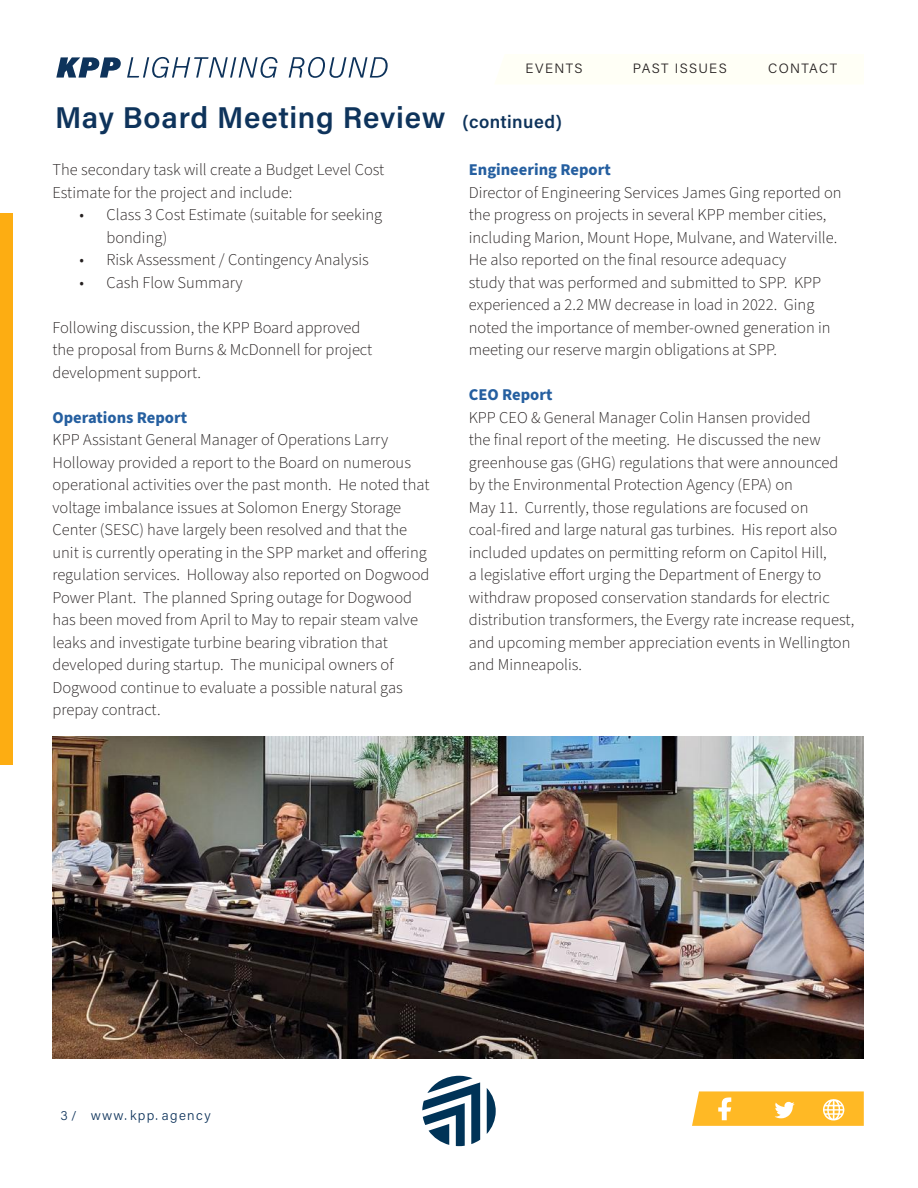
<style>
.page{position:relative;width:918px;height:1188px;background:#fff}
.page>*{position:absolute;margin:0;border:0;box-sizing:border-box;transform-origin:0 0}
.t1{font:600 30px "Acumin Pro";letter-spacing:.025em;color:#0e335b}
.t2{font:300 16.5px/22.5px "Source Sans Pro";color:#241f1f}
.t3{font:700 16.5px "Source Sans Pro";color:#255fa0}
.t4{font:300 13.5px "Acumin Pro";letter-spacing:.105em;color:#241f1f}
.t5{font:300 13.5px "Acumin Pro";letter-spacing:.1em;color:#0e335b}
.t6{font:300 12.75px "Acumin Pro";color:#0e335b}
.s1{font-size:18px}
</style>
<div class="page">
<div style="left:0;top:213px;width:12px;height:552px;background:#fdad12"></div>
<svg style="left:692px;top:1091px;width:172px;height:35px;background:#ffc242"></svg>
<svg style="left:56px;top:57px;width:65px;height:21px"></svg>
<svg style="left:127px;top:57px;width:151px;height:21px"></svg>
<svg style="left:289px;top:57px;width:99px;height:21px"></svg>
<svg style="left:422px;top:1076px;width:58px;height:70px"></svg>
<svg style="left:487px;top:1088px;width:9px;height:46px"></svg>
<img style="left:52px;top:737px;width:812px;height:322px">
<p class="t4" style="left:525px;top:59px;width:59px">EVENTS</p>
<p class="t4" style="left:633px;top:59px;width:95px">PAST ISSUES</p>
<p class="t4" style="left:768px;top:59px;width:71px">CONTACT</p>
<h1 class="t1" style="left:55px;top:96px;width:508px">May Board Meeting Review <span class="s1">(continued)</span></h1>
<p class="t2" style="left:52px;top:159px;width:333px">The secondary task will create a Budget Level Cost<br>Estimate for the project and include:</p>
<p class="t2" style="left:106px;top:204px;width:277px;text-indent:-27px">• Class 3 Cost Estimate (suitable for seeking bonding)</p>
<p class="t2" style="left:79px;top:249px;width:291px">• Risk Assessment / Contingency Analysis</p>
<p class="t2" style="left:79px;top:272px;width:165px">• Cash Flow Summary</p>
<p class="t2" style="left:52px;top:317px;width:321px">Following discussion, the KPP Board approved the proposal from Burns &amp; McDonnell for project development support.</p>
<p class="t3" style="left:52px;top:406px;width:136px">Operations Report</p>
<p class="t2" style="left:52px;top:429px;width:379px">KPP Assistant General Manager of Operations Larry Holloway provided a report to the Board on numerous operational activities over the past month. He noted that voltage imbalance issues at Solomon Energy Storage Center (SESC) have largely been resolved and that the unit is currently operating in the SPP market and offering regulation services. Holloway also reported on Dogwood Power Plant. The planned Spring outage for Dogwood has been moved from April to May to repair steam valve leaks and investigate turbine bearing vibration that developed during startup. The municipal owners of Dogwood continue to evaluate a possible natural gas prepay contract.</p>
<p class="t3" style="left:469px;top:159px;width:144px">Engineering Report</p>
<p class="t2" style="left:469px;top:182px;width:374px">Director of Engineering Services James Ging reported on the progress on projects in several KPP member cities, including Marion, Mount Hope, Mulvane, and Waterville.<br>He also reported on the final resource adequacy<br>study that was performed and submitted to SPP. KPP experienced a 2.2 MW decrease in load in 2022. Ging noted the importance of member-owned generation in meeting our reserve margin obligations at SPP.</p>
<p class="t3" style="left:469px;top:384px;width:85px">CEO Report</p>
<p class="t2" style="left:469px;top:407px;width:387px">KPP CEO &amp; General Manager Colin Hansen provided<br>the final report of the meeting. He discussed the new greenhouse gas (GHG) regulations that were announced by the Environmental Protection Agency (EPA) on<br>May 11. Currently, those regulations are focused on coal-fired and large natural gas turbines. His report also included updates on permitting reform on Capitol Hill,<br>a legislative effort urging the Department of Energy to withdraw proposed conservation standards for electric distribution transformers, the Evergy rate increase request, and upcoming member appreciation events in Wellington and Minneapolis.</p>
<p class="t6" style="left:60px;top:1106px;width:18px">3 /</p>
<p class="t5" style="left:91px;top:1106px;width:121px">www. kpp. agency</p>
</div>
